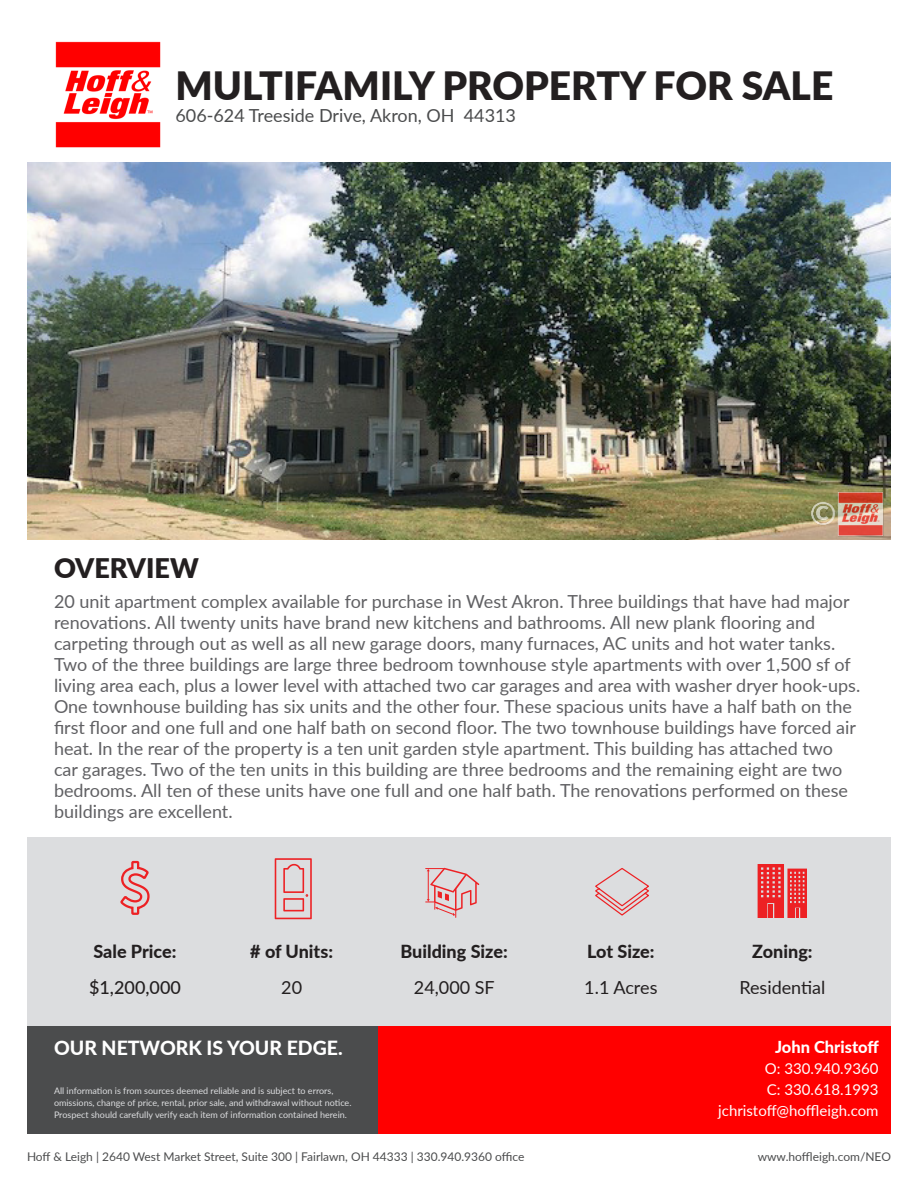
<style>
.page{position:relative;width:918px;height:1188px;background:#fff}
.page>*{position:absolute;margin:0;border:0;box-sizing:border-box;transform-origin:0 0}
.t1{font:900 39px "Lato";color:#231f20}
.t2{font:900 27px "Lato";color:#231f20}
.t3{font:800 19.5px "Lato";color:#fff}
.Body_Copy{font:18px/21px "Lato";color:#606063}
.t4{font:800 18px "Lato";color:#231f20}
.t5{font:18px "Lato";color:#4b4c4d}
.t6{font:18px "Lato";color:#231f20}
.t7{font:500 18px "Lato";color:#231f20}
.t8{font:800 16.5px "Lato";color:#fff}
.t9{font:15px/21px "Lato";color:#fff;text-align:right}
.t10{font:12px "Lato";color:#4b4c4d}
.t11{font:9px/12px "Lato";color:#dcdddf}
</style>
<div class="page">
<div style="left:27px;top:1026px;width:351px;height:108px;background:#4b4c4d"></div>
<div style="left:378px;top:1026px;width:513px;height:108px;background:#f00"></div>
<img style="left:55px;top:41px;width:106px;height:107px">
<img style="left:27px;top:162px;width:864px;height:378px">
<div style="left:27px;top:837px;width:864px;height:189px;background:#dcdddf"></div>
<svg style="left:275px;top:858px;width:37px;height:61px"></svg>
<svg style="left:758px;top:864px;width:49px;height:54px;background:#e84b4e"></svg>
<hr style="left:769px;top:904px;width:4px;height:14px;background:#ed2124">
<svg style="left:425px;top:868px;width:54px;height:50px"></svg>
<svg style="left:120px;top:860px;width:30px;height:55px"></svg>
<svg style="left:595px;top:868px;width:54px;height:48px"></svg>
<img style="left:807px;top:476px;width:78px;height:64px">
<h1 class="t1" style="left:176px;top:57px;width:659px">MULTIFAMILY PROPERTY FOR SALE</h1>
<p class="t5" style="left:176px;top:102px;width:342px">606-624 Treeside Drive, Akron, OH 44313</p>
<p class="t2" style="left:54px;top:548px;width:146px">OVERVIEW</p>
<p class="Body_Copy" style="left:54px;top:591px;width:808px">20 unit apartment complex available for purchase in West Akron. Three buildings that have had major renovations. All twenty units have brand new kitchens and bathrooms. All new plank flooring and carpeting through out as well as all new garage doors, many furnaces, AC units and hot water tanks.<br>Two of the three buildings are large three bedroom townhouse style apartments with over 1,500 sf of living area each, plus a lower level with attached two car garages and area with washer dryer hook-ups.<br>One townhouse building has six units and the other four. These spacious units have a half bath on the first floor and one full and one half bath on second floor. The two townhouse buildings have forced air heat. In the rear of the property is a ten unit garden style apartment. This building has attached two car garages. Two of the ten units in this building are three bedrooms and the remaining eight are two bedrooms. All ten of these units have one full and one half bath. The renovations performed on these buildings are excellent.</p>
<p class="t4" style="left:93px;top:938px;width:85px">Sale Price:</p>
<p class="t4" style="left:250px;top:938px;width:84px"># of Units:</p>
<p class="t4" style="left:400px;top:938px;width:109px">Building Size:</p>
<p class="t4" style="left:587px;top:938px;width:69px">Lot Size:</p>
<p class="t4" style="left:752px;top:938px;width:62px">Zoning:</p>
<p class="t7" style="left:89px;top:974px;width:93px">$1,200,000</p>
<p class="t6" style="left:281px;top:974px;width:22px">20</p>
<p class="t6" style="left:414px;top:974px;width:82px">24,000 SF</p>
<p class="t6" style="left:584px;top:974px;width:75px">1.1 Acres</p>
<p class="t6" style="left:739px;top:974px;width:88px">Residential</p>
<p class="t8" style="left:775px;top:1035px;width:105px">John Christoff</p>
<p class="t9" style="left:718px;top:1057px;width:162px">O: 330.940.9360<br>C: 330.618.1993 jchristoff@hoffleigh.com</p>
<p class="t3" style="left:54px;top:1034px;width:290px">OUR NETWORK IS YOUR EDGE.</p>
<p class="t11" style="left:54px;top:1084px;width:299px">All information is from sources deemed reliable and is subject to errors, omissions, change of price, rental, prior sale, and withdrawal without notice.<br>Prospect should carefully verify each item of information contained herein.</p>
<p class="t10" style="left:27px;top:1148px;width:499px">Hoff &amp; Leigh | 2640 West Market Street, Suite 300 | Fairlawn, OH 44333 | 330.940.9360 office</p>
<p class="t10" style="left:758px;top:1148px;width:135px">www.hoffleigh.com/NEO</p>
</div>
